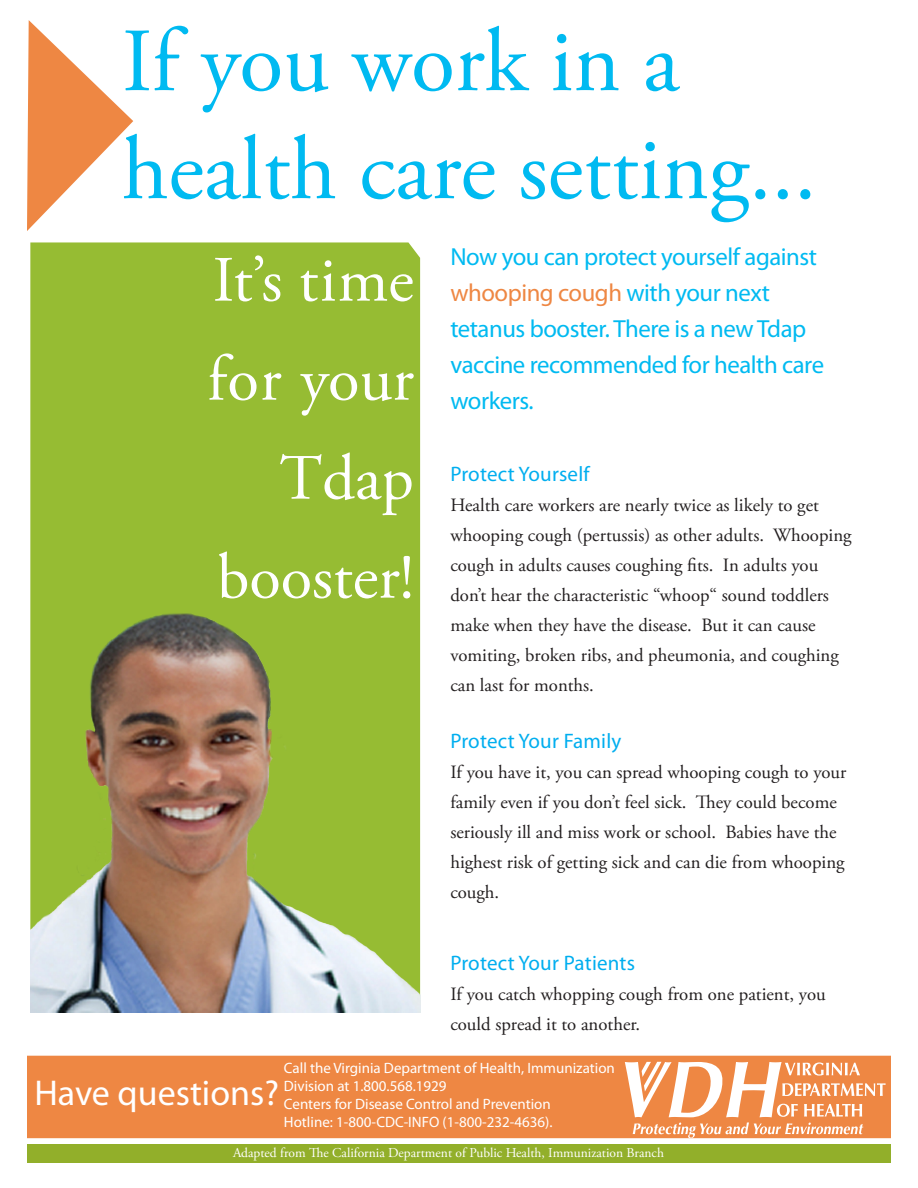
<style>
.page{position:relative;width:918px;height:1188px;background:#fff}
.page>*{position:absolute;margin:0;border:0;box-sizing:border-box;transform-origin:0 0}
.t1{font:90px/108px "Adobe Garamond Pro";color:#00baf1}
.t2{font:64.5px/99px "Adobe Garamond Pro";color:#fff;text-align:right}
.t3{font:36px "Myriad Pro";color:#fff}
.t4{font:24.75px "Myriad Pro";letter-spacing:-.02em;color:#00baf1}
.t5{font:24.75px "Myriad Pro";letter-spacing:-.02em;color:#ee8743}
.t6{font:21px "Myriad Pro";letter-spacing:.01em;color:#00aeef}
.t7{font:18.75px/30px "Adobe Garamond Pro";color:#231f20}
.t8{font:15px/18px "Myriad Pro";color:#fff}
.t9{font:13.5px "Adobe Garamond Pro";color:#fff}
.s1{color:#00baf1}
</style>
<div class="page">
<div style="left:30px;top:242px;width:390px;height:342px;background:#96bc33"></div>
<div style="left:27px;top:1056px;width:864px;height:82px;background:#ee8743"></div>
<svg style="left:27px;top:20px;width:106px;height:211px"></svg>
<div style="left:27px;top:1144px;width:864px;height:19px;background:#92af2a"></div>
<svg style="left:625px;top:1062px;width:261px;height:76px"></svg>
<img style="left:30px;top:584px;width:390px;height:428px">
<p class="t1" style="left:122px;top:11px;width:696px">If you work in a health care setting...</p>
<p class="t2" style="left:213px;top:233px;width:203px">It’s time</p>
<p class="t2" style="left:207px;top:332px;width:208px">for your</p>
<p class="t2" style="left:217px;top:431px;width:198px">Tdap booster!</p>
<p class="t4" style="left:450px;top:241px;width:368px">Now you can protect yourself against</p>
<p class="t5" style="left:450px;top:277px;width:321px">whooping cough <span class="s1">with your next</span></p>
<p class="t4" style="left:450px;top:313px;width:357px">tetanus booster. There is a new Tdap</p>
<p class="t4" style="left:450px;top:349px;width:375px">vaccine recommended for health care</p>
<p class="t4" style="left:450px;top:385px;width:85px">workers.</p>
<p class="t6" style="left:450px;top:461px;width:141px">Protect Yourself</p>
<p class="t7" style="left:450px;top:490px;width:403px">Health care workers are nearly twice as likely to get whooping cough (pertussis) as other adults. Whooping cough in adults causes coughing fits. In adults you don’t hear the characteristic “whoop“ sound toddlers make when they have the disease. But it can cause vomiting, broken ribs, and pheumonia, and coughing can last for months.</p>
<p class="t6" style="left:450px;top:728px;width:173px">Protect Your Family</p>
<p class="t7" style="left:450px;top:757px;width:398px">If you have it, you can spread whooping cough to your family even if you don’t feel sick. They could become seriously ill and miss work or school. Babies have the highest risk of getting sick and can die from whooping cough.</p>
<p class="t6" style="left:450px;top:950px;width:186px">Protect Your Patients</p>
<p class="t7" style="left:450px;top:979px;width:377px">If you catch whopping cough from one patient, you could spread it to another.</p>
<p class="t8" style="left:284px;top:1059px;width:332px">Call the Virginia Department of Health, Immunization Division at 1.800.568.1929<br>Centers for Disease Control and Prevention<br>Hotline: 1-800-CDC-INFO (1-800-232-4636).</p>
<p class="t3" style="left:34px;top:1071px;width:246px">Have questions?</p>
<p class="t9" style="left:233px;top:1145px;width:432px">Adapted from The California Department of Public Health, Immunization Branch</p>
</div>
